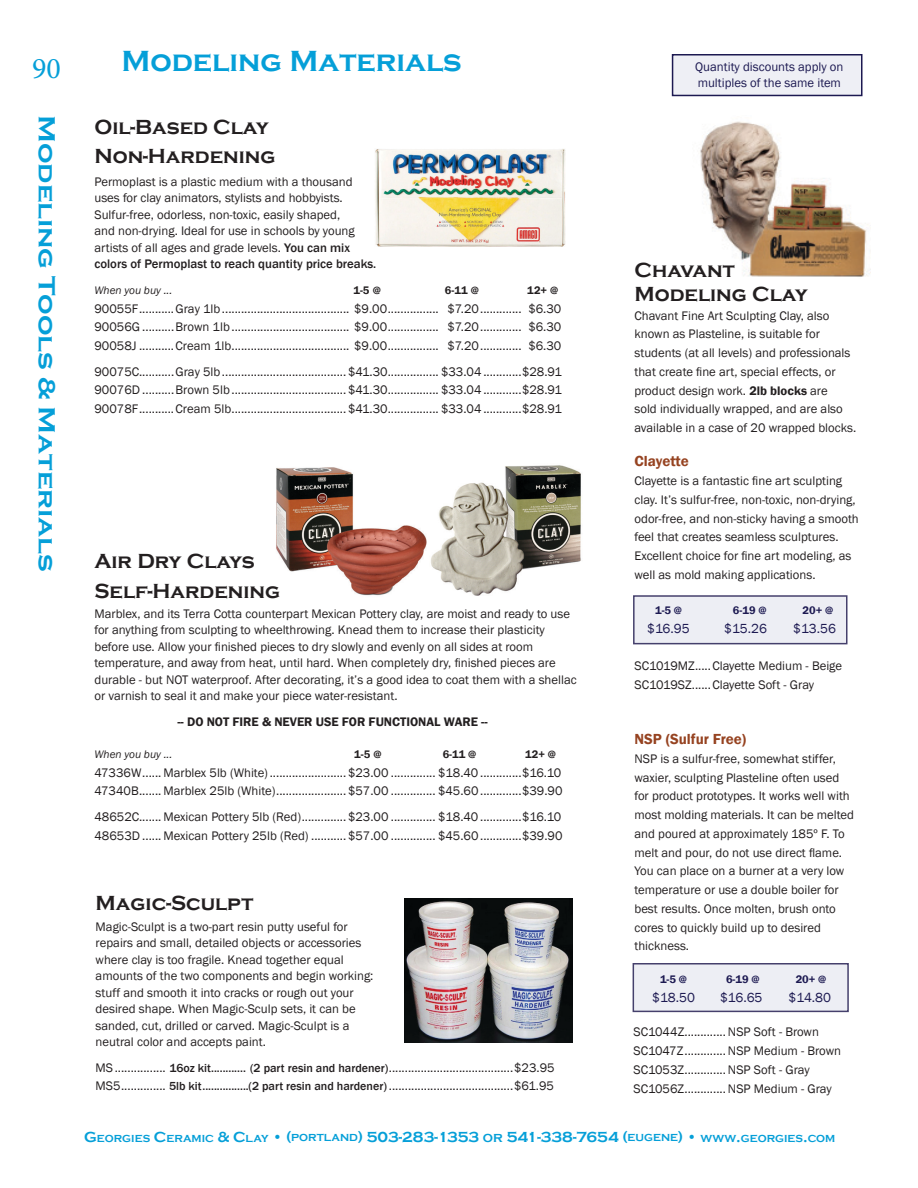
<style>
.page{position:relative;width:918px;height:1188px;background:#fff}
.page>*{position:absolute;margin:0;border:0;box-sizing:border-box;transform-origin:0 0}
.Headline{font:700 30px "Copperplate Gothic";color:#059fd8}
.t1{font:30px "Minion Pro";color:#059fd8}
.t2{font:700 24px "Copperplate Gothic";color:#059fd8;scale:1.2 1}
.Body_Splash{font:700 21px "Copperplate Gothic";color:#231f20}
.Body_Header{font:700 21px "Copperplate Gothic";color:#231f20}
.Body_Header-2{font:600 15px "Franklin Gothic";color:#964321}
.Body_Text{font:13.5px "Franklin Gothic";letter-spacing:-.005em;color:#1c1951}
.Body_Text-2{font:12.75px/18.8px "Franklin Gothic";color:#231f20}
.Body_Prices_3-col{font:12.75px "Franklin Gothic";color:#231f20}
.Body_Prices{font:12.75px "Franklin Gothic";color:#231f20}
.Body_Prices_1-col{font:12.75px "Franklin Gothic";color:#1c1951}
.Body_Text-3{font:500 12.75px "Franklin Gothic";color:#231f20}
.Body_Text-4{font:600 12.75px "Franklin Gothic";color:#231f20}
.Body_Text-5{font:600 11.25px "Franklin Gothic";color:#1c1951}
.Body_Text-6{font:italic 11.25px "Franklin Gothic";color:#231f20}
.Body_Text-7{font:600 11.25px "Franklin Gothic";color:#231f20}
.Body_Prices_3-col-2{font:italic 11.25px "Franklin Gothic";color:#231f20}
.Body_Prices_3-col-3{font:600 11.25px "Franklin Gothic";color:#231f20}
.t3{font:700 10.5px "Copperplate Gothic";color:#059fd8}
.s1{font-weight:500}
.s2{font-size:10.5px}
.s3{font-weight:500;font-size:12px}
.s4{font-weight:600}
.s5{font-size:15px}
.s6{font-size:12px}
</style>
<div class="page">
<img style="left:276px;top:465px;width:305px;height:131px">
<img style="left:700px;top:121px;width:171px;height:156px">
<div style="left:633px;top:595px;width:215px;height:49px;background:#edeef4;border:2px solid #45406c"></div>
<div style="left:672px;top:54px;width:190px;height:42px;background:#eeeff5;border:2px solid #1c1951"></div>
<div style="left:633px;top:963px;width:216px;height:49px;background:#edeef4;border:2px solid #45406c"></div>
<img style="left:404px;top:898px;width:168px;height:144px">
<img style="left:375px;top:149px;width:191px;height:98px">
<h1 class="t1" style="left:32px;top:48px;width:30px">90</h1>
<h2 class="t2" style="left:60px;top:115px;width:382px;rotate:90deg">Modeling Tools &amp; Materials</h2>
<p class="Headline" style="left:122px;top:45px;width:342px">Modeling Materials</p>
<p class="Body_Header" style="left:94px;top:115px;width:176px">Oil-Based Clay</p>
<p class="Body_Header" style="left:94px;top:144px;width:183px">Non-Hardening</p>
<p class="Body_Text-2" style="left:94px;top:173px;width:260px">Permoplast is a plastic medium with a thousand</p>
<p class="Body_Text-2" style="left:94px;top:189px;width:250px">uses for clay animators, stylists and hobbyists.</p>
<p class="Body_Text-2" style="left:94px;top:206px;width:247px">Sulfur-free, odorless, non-toxic, easily shaped,</p>
<p class="Body_Text-2" style="left:94px;top:222px;width:262px">and non-drying. Ideal for use in schools by young</p>
<p class="Body_Text-2" style="left:94px;top:239px;width:257px">artists of all ages and grade levels. <span class="s1">You can mix</span></p>
<p class="Body_Text-3" style="left:94px;top:256px;width:283px">colors of Permoplast to reach quantity price breaks.</p>
<p class="Body_Text-6" style="left:94px;top:283px;width:79px">When you buy ...</p>
<p class="Body_Text-7" style="left:353px;top:283px;width:29px">1-5 <span class="s2">@</span></p>
<p class="Body_Text-7" style="left:445px;top:283px;width:36px">6-11 <span class="s2">@</span></p>
<p class="Body_Text-7" style="left:527px;top:283px;width:32px">12+ <span class="s2">@</span></p>
<p class="Body_Prices_3-col" style="left:94px;top:300px;width:468px">90055F...........Gray 1lb........................................ $9.00................ $7.20............. $6.30</p>
<p class="Body_Prices_3-col" style="left:94px;top:319px;width:468px">90056G ..........Brown 1lb..................................... $9.00................ $7.20............. $6.30</p>
<p class="Body_Prices_3-col" style="left:94px;top:338px;width:468px">90058J ...........Cream 1lb..................................... $9.00................ $7.20............. $6.30</p>
<p class="Body_Prices_3-col" style="left:94px;top:363px;width:469px">90075C...........Gray 5lb.......................................$41.30................ $33.04............$28.91</p>
<p class="Body_Prices_3-col" style="left:94px;top:382px;width:469px">90076D ..........Brown 5lb....................................$41.30................ $33.04............$28.91</p>
<p class="Body_Prices_3-col" style="left:94px;top:401px;width:469px">90078F...........Cream 5lb....................................$41.30................ $33.04............$28.91</p>
<p class="Body_Splash" style="left:94px;top:550px;width:162px">Air Dry Clays</p>
<p class="Body_Splash" style="left:94px;top:579px;width:187px">Self-Hardening</p>
<p class="Body_Text-2" style="left:94px;top:605px;width:477px;line-height:16.5px">Marblex, and its Terra Cotta counterpart Mexican Pottery clay, are moist and ready to use for anything from sculpting to wheelthrowing. Knead them to increase their plasticity</p>
<p class="Body_Text-2" style="left:94px;top:638px;width:463px;line-height:16.5px">before use. Allow your finished pieces to dry slowly and evenly on all sides at room temperature, and away from heat, until hard. When completely dry, finished pieces are</p>
<p class="Body_Text-2" style="left:94px;top:671px;width:484px;line-height:16.5px">durable - but NOT waterproof. After decorating, it’s a good idea to coat them with a shellac or varnish to seal it and make your piece water-resistant.</p>
<p class="Body_Text-4" style="left:177px;top:713px;width:312px">-- DO NOT FIRE &amp; NEVER USE FOR FUNCTIONAL WARE --</p>
<p class="Body_Prices_3-col-2" style="left:94px;top:747px;width:79px">When you buy ...</p>
<p class="Body_Prices_3-col-3" style="left:354px;top:747px;width:29px">1-5 <span class="s2">@</span></p>
<p class="Body_Prices_3-col-3" style="left:443px;top:747px;width:35px">6-11 <span class="s2">@</span></p>
<p class="Body_Prices_3-col-3" style="left:525px;top:747px;width:32px">12+ <span class="s2">@</span></p>
<p class="Body_Text-2" style="left:94px;top:763px;width:468px">47336W...... Marblex 5lb (White)........................$23.00 .............. $18.40.............$16.10</p>
<p class="Body_Text-2" style="left:94px;top:782px;width:470px">47340B....... Marblex 25lb (White)......................$57.00 .............. $45.60.............$39.90</p>
<p class="Body_Text-2" style="left:94px;top:807px;width:468px">48652C....... Mexican Pottery 5lb (Red)..............$23.00 .............. $18.40.............$16.10</p>
<p class="Body_Text-2" style="left:94px;top:826px;width:470px">48653D ...... Mexican Pottery 25lb (Red) ...........$57.00 .............. $45.60.............$39.90</p>
<p class="Body_Header" style="left:96px;top:892px;width:159px">Magic-Sculpt</p>
<p class="Body_Text-2" style="left:96px;top:917px;width:254px">Magic-Sculpt is a two-part resin putty useful for</p>
<p class="Body_Text-2" style="left:96px;top:934px;width:267px">repairs and small, detailed objects or accessories</p>
<p class="Body_Text-2" style="left:96px;top:950px;width:250px">where clay is too fragile. Knead together equal</p>
<p class="Body_Text-2" style="left:96px;top:967px;width:279px">amounts of the two components and begin working:</p>
<p class="Body_Text-2" style="left:96px;top:983px;width:260px">stuff and smooth it into cracks or rough out your</p>
<p class="Body_Text-2" style="left:96px;top:1000px;width:262px">desired shape. When Magic-Sculp sets, it can be</p>
<p class="Body_Text-2" style="left:96px;top:1016px;width:255px">sanded, cut, drilled or carved. Magic-Sculpt is a</p>
<p class="Body_Text-2" style="left:96px;top:1033px;width:172px">neutral color and accepts paint.</p>
<p class="Body_Prices" style="left:96px;top:1059px;width:461px">MS................ <span class="s3">16oz kit............ (2 part resin and hardener)</span>.......................................$23.95</p>
<p class="Body_Prices" style="left:96px;top:1078px;width:460px">MS5.............. <span class="s3">5lb kit................(2 part resin and hardener)</span> .......................................$61.95</p>
<p class="Body_Prices_1-col" style="left:695px;top:58px;width:150px">Quantity discounts apply on</p>
<p class="Body_Prices_1-col" style="left:698px;top:75px;width:145px">multiples of the same item</p>
<p class="Body_Splash" style="left:634px;top:258px;width:102px">Chavant</p>
<p class="Body_Splash" style="left:634px;top:282px;width:175px">Modeling Clay</p>
<p class="Body_Text-2" style="left:634px;top:306px;width:223px">Chavant Fine Art Sculpting Clay, also known as Plasteline, is suitable for students (at all levels) and professionals that create fine art, special effects, or product design work. <span class="s4">2lb blocks</span> are<br>sold individually wrapped, and are also available in a case of 20 wrapped blocks.</p>
<p class="Body_Header-2" style="left:634px;top:452px;width:56px">Clayette</p>
<p class="Body_Text-2" style="left:634px;top:472px;width:226px">Clayette is a fantastic fine art sculpting clay. It’s sulfur-free, non-toxic, non-drying, odor-free, and non-sticky having a smooth feel that creates seamless sculptures.<br>Excellent choice for fine art modeling, as well as mold making applications.</p>
<p class="Body_Text-5" style="left:655px;top:604px;width:29px">1-5 <span class="s2">@</span></p>
<p class="Body_Text-5" style="left:733px;top:604px;width:35px">6-19 <span class="s2">@</span></p>
<p class="Body_Text-5" style="left:803px;top:604px;width:32px">20+ <span class="s2">@</span></p>
<p class="Body_Text" style="left:647px;top:620px;width:44px">$16.95</p>
<p class="Body_Text" style="left:724px;top:620px;width:44px">$15.26</p>
<p class="Body_Text" style="left:793px;top:620px;width:44px">$13.56</p>
<p class="Body_Text-2" style="left:634px;top:657px;width:209px">SC1019MZ.....Clayette Medium - Beige</p>
<p class="Body_Text-2" style="left:634px;top:676px;width:181px">SC1019SZ......Clayette Soft - Gray</p>
<p class="Body_Header-2" style="left:634px;top:730px;width:113px">NSP (Sulfur Free)</p>
<p class="Body_Text-2" style="left:634px;top:749px;width:221px">NSP is a sulfur-free, somewhat stiffer, waxier, sculpting Plasteline often used for product prototypes. It works well with most molding materials. It can be melted and poured at approximately 185º F. To melt and pour, do not use direct flame.<br>You can place on a burner at a very low temperature or use a double boiler for best results. Once molten, brush onto cores to quickly build up to desired thickness.</p>
<p class="Body_Text-5" style="left:660px;top:973px;width:29px">1-5 <span class="s2">@</span></p>
<p class="Body_Text-5" style="left:726px;top:973px;width:35px">6-19 <span class="s2">@</span></p>
<p class="Body_Text-5" style="left:796px;top:973px;width:32px">20+ <span class="s2">@</span></p>
<p class="Body_Text" style="left:652px;top:989px;width:44px">$18.50</p>
<p class="Body_Text" style="left:720px;top:989px;width:44px">$16.65</p>
<p class="Body_Text" style="left:789px;top:989px;width:44px">$14.80</p>
<p class="Body_Text-2" style="left:633px;top:1023px;width:187px">SC1044Z............. NSP Soft - Brown</p>
<p class="Body_Text-2" style="left:633px;top:1042px;width:209px">SC1047Z............. NSP Medium - Brown<br>SC1053Z............. NSP Soft - Gray</p>
<p class="Body_Text-2" style="left:633px;top:1079px;width:200px">SC1056Z............. NSP Medium - Gray</p>
<p class="t3" style="left:84px;top:1133px;width:753px"><span class="s5">G</span>EORGIES <span class="s5">C</span>ERAMIC <span class="s5">&amp; C</span>LAY <span class="s5">• (</span>PORTLAND<span class="s5">) 503-283-1353</span> <span class="s6">OR</span> <span class="s5">541-338-7654 (</span>EUGENE<span class="s5">) •</span> WWW<span class="s5">.</span>GEORGIES<span class="s5">.</span>COM</p>
</div>
